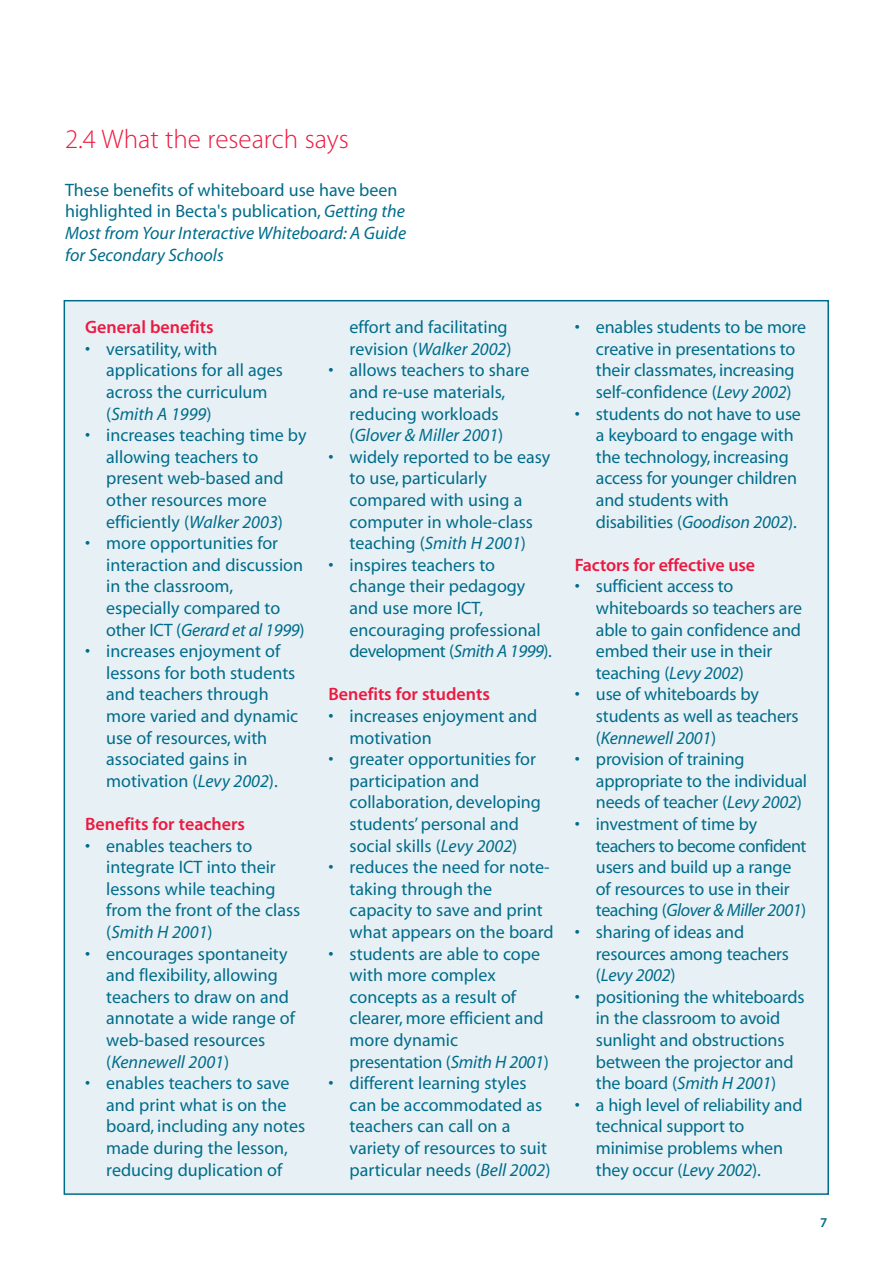
<style>
.page{position:relative;width:893px;height:1263px;background:#fff}
.page>*{position:absolute;margin:0;border:0;box-sizing:border-box;transform-origin:0 0}
.t1{font:27px "Myriad MM 215 600";color:#ed1941}
.t2{font:18px/21.6px "Myriad MM 400 600";color:#006c8b}
.t3{font:18px/21.6px "Myriad MM It 400 600";color:#006c8b}
.t4{font:18px "Myriad MM 565 600";color:#ed1941}
.t5{font:18px "Myriad MM It 400 600";letter-spacing:-.025em;color:#006c8b}
.t6{font:13.5px "Myriad MM 565 600";color:#006c8b}
.s1{font-family:"Myriad MM It 400 600"}
.s2{font-family:"Myriad MM 400 600"}
</style>
<div class="page">
<div style="left:64px;top:301px;width:764px;height:893px;background:#e7f1f5"></div>
<h1 class="t1" style="left:65px;top:129px;width:285px">2.4 What the research says</h1>
<p class="t2" style="left:65px;top:181px;width:341px">These benefits of whiteboard use have been highlighted in Becta's publication, <span class="s1">Getting the</span></p>
<p class="t3" style="left:65px;top:224px;width:343px">Most from Your Interactive Whiteboard: A Guide for Secondary Schools</p>
<p class="t4" style="left:85px;top:320px;width:130px">General benefits</p>
<p class="t2" style="left:106px;top:340px;width:178px;text-indent:-21px">• versatility, with applications for all ages across the curriculum</p>
<p class="t3" style="left:106px;top:404px;width:107px"><span class="s2">(</span>Smith A 1999<span class="s2">)</span></p>
<p class="t2" style="left:106px;top:426px;width:202px;text-indent:-21px">• increases teaching time by allowing teachers to present web-based and other resources more efficiently (<span class="s1">Walker 2003</span>)</p>
<p class="t2" style="left:106px;top:534px;width:198px;text-indent:-21px">• more opportunities for interaction and discussion in the classroom, especially compared to</p>
<p class="t3" style="left:106px;top:620px;width:200px"><span class="s2">other ICT (</span>Gerard et al 1999<span class="s2">)</span></p>
<p class="t2" style="left:106px;top:642px;width:194px;text-indent:-21px">• increases enjoyment of lessons for both students and teachers through more varied and dynamic use of resources, with associated gains in motivation (<span class="s1">Levy 2002</span>).</p>
<p class="t4" style="left:85px;top:817px;width:162px">Benefits for teachers</p>
<p class="t2" style="left:106px;top:836px;width:196px;text-indent:-21px">• enables teachers to integrate ICT into their lessons while teaching from the front of the class</p>
<p class="t3" style="left:106px;top:923px;width:108px"><span class="s2">(</span>Smith H 2001<span class="s2">)</span></p>
<p class="t2" style="left:106px;top:944px;width:190px;text-indent:-21px">• encourages spontaneity and flexibility, allowing teachers to draw on and annotate a wide range of web-based resources</p>
<p class="t3" style="left:106px;top:1052px;width:124px"><span class="s2">(</span>Kennewell 2001<span class="s2">)</span></p>
<p class="t2" style="left:106px;top:1074px;width:200px;text-indent:-21px">• enables teachers to save and print what is on the board, including any notes made during the lesson, reducing duplication of</p>
<p class="t2" style="left:350px;top:318px;width:163px">effort and facilitating revision (<span class="s1">Walker 2002</span>)</p>
<p class="t2" style="left:328px;top:361px;width:203px;text-align:center">• allows teachers to share and re-use materials, reducing workloads</p>
<p class="t3" style="left:350px;top:426px;width:155px"><span class="s2">(</span>Glover &amp; Miller 2001<span class="s2">)</span></p>
<p class="t2" style="left:350px;top:448px;width:202px;text-indent:-21px">• widely reported to be easy to use, particularly compared with using a computer in whole-class teaching (<span class="s1">Smith H 2001</span>)</p>
<p class="t2" style="left:350px;top:556px;width:204px;text-indent:-21px">• inspires teachers to change their pedagogy and use more ICT, encouraging professional development (<span class="s1">Smith A 1999</span>).</p>
<p class="t4" style="left:328px;top:687px;width:163px">Benefits for students</p>
<p class="t2" style="left:350px;top:707px;width:189px;text-indent:-21px">• increases enjoyment and motivation</p>
<p class="t2" style="left:350px;top:750px;width:193px;text-indent:-21px">• greater opportunities for participation and collaboration, developing students’ personal and social skills (<span class="s1">Levy 2002</span>)</p>
<p class="t2" style="left:350px;top:858px;width:206px;text-indent:-21px">• reduces the need for note&shy;taking through the capacity to save and print what appears on the board</p>
<p class="t2" style="left:350px;top:944px;width:201px;text-indent:-21px">• students are able to cope with more complex concepts as a result of clearer, more efficient and more dynamic presentation (<span class="s1">Smith H 2001</span>)</p>
<p class="t2" style="left:350px;top:1074px;width:202px;text-indent:-21px">• different learning styles can be accommodated as teachers can call on a variety of resources to suit particular needs (<span class="s1">Bell 2002</span>)</p>
<p class="t2" style="left:575px;top:318px;width:233px;text-align:center">• enables students to be more creative in presentations to their classmates, increasing self-confidence (<span class="s1">Levy 2002</span>)</p>
<p class="t2" style="left:596px;top:404px;width:206px;text-indent:-21px">• students do not have to use a keyboard to engage with the technology, increasing access for younger children and students with disabilities (<span class="s1">Goodison 2002</span>).</p>
<p class="t4" style="left:575px;top:558px;width:182px">Factors for effective use</p>
<p class="t2" style="left:596px;top:577px;width:208px;text-indent:-21px">• sufficient access to whiteboards so teachers are able to gain confidence and embed their use in their teaching (<span class="s1">Levy 2002</span>)</p>
<p class="t2" style="left:596px;top:685px;width:204px;text-indent:-21px">• use of whiteboards by students as well as teachers</p>
<p class="t3" style="left:596px;top:728px;width:122px"><span class="s2">(</span>Kennewell 2001<span class="s2">)</span></p>
<p class="t2" style="left:596px;top:750px;width:213px;text-indent:-21px">• provision of training appropriate to the individual needs of teacher (<span class="s1">Levy 2002</span>)</p>
<p class="t2" style="left:596px;top:815px;width:212px;text-indent:-21px">• investment of time by teachers to become confident users and build up a range of resources to use in their</p>
<p class="t5" style="left:596px;top:903px;width:212px"><span class="s2">teaching (</span>Glover &amp; Miller 2001<span class="s2">)</span></p>
<p class="t2" style="left:596px;top:923px;width:195px;text-indent:-21px">• sharing of ideas and resources among teachers</p>
<p class="t3" style="left:596px;top:966px;width:81px"><span class="s2">(</span>Levy 2002<span class="s2">)</span></p>
<p class="t2" style="left:575px;top:988px;width:231px;text-align:center">• positioning the whiteboards in the classroom to avoid sunlight and obstructions between the projector and<br>the board (<span class="s1">Smith H 2001</span>)</p>
<p class="t2" style="left:596px;top:1096px;width:208px;text-indent:-21px">• a high level of reliability and technical support to minimise problems when they occur (<span class="s1">Levy 2002</span>).</p>
<p class="t6" style="left:820px;top:1217px;width:9px">7</p>
</div>
